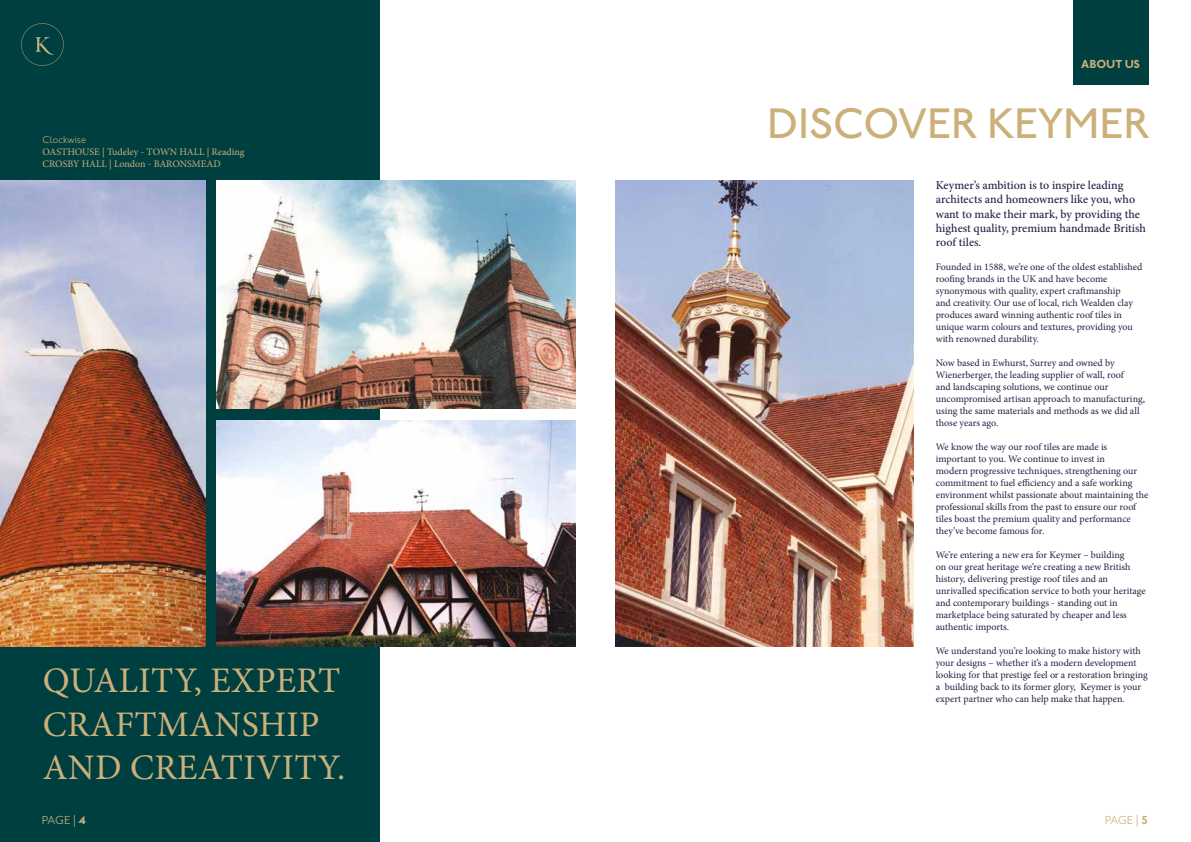
<style>
.page{position:relative;width:1191px;height:842px;background:#fff}
.page>*{position:absolute;margin:0;border:0;box-sizing:border-box;transform-origin:0 0}
.t1{font:500 44px "Johnston ITC Pro";color:#cbb07a}
.t2{font:36px/43.2px "Minion Pro";letter-spacing:.01em;color:#cbb07a}
.t3{font:500 12px/14.4px "Minion Pro";letter-spacing:-.005em;color:#231e45}
.t4{font:300 12px "Johnston ITC Pro";letter-spacing:-.02em;color:#cbb07a}
.t5{font:700 12px "Johnston ITC Pro";letter-spacing:-.015em;color:#cbb07a}
.t6{font:10px/12px "Minion Pro";letter-spacing:-.005em;color:#231e45}
.t7{font:10px/12px "Minion Pro";color:#cbb07a}
.t8{font:300 10px "Johnston ITC Pro";color:#cbb07a}
.s1{font-weight:700}
</style>
<div class="page">
<div style="left:1072px;top:0;width:76px;height:84px;background:#003f40"></div>
<div style="left:0;top:0;width:379px;height:842px;background:#003f40"></div>
<svg style="left:21px;top:23px;width:43px;height:43px"></svg>
<img style="left:0;top:180px;width:205px;height:467px">
<img style="left:615px;top:180px;width:298px;height:466px">
<img style="left:217px;top:180px;width:358px;height:228px">
<img style="left:217px;top:420px;width:358px;height:226px">
<p class="t8" style="left:43px;top:134px;width:45px">Clockwise</p>
<p class="t7" style="left:43px;top:146px;width:203px">OASTHOUSE | Tudeley - TOWN HALL | Reading<br>CROSBY HALL | London - BARONSMEAD</p>
<h2 class="t2" style="left:43px;top:659px;width:304px">QUALITY, EXPERT<br>CRAFTMANSHIP<br>AND CREATIVITY.</h2>
<p class="t5" style="left:1081px;top:57px;width:60px">ABOUT US</p>
<h1 class="t1" style="left:767px;top:97px;width:385px">DISCOVER KEYMER</h1>
<p class="t3" style="left:935px;top:178px;width:212px">Keymer’s ambition is to inspire leading architects and homeowners like you, who want to make their mark, by providing the highest quality, premium handmade British roof tiles.</p>
<p class="t6" style="left:935px;top:261px;width:208px">Founded in 1588, we’re one of the oldest established roofing brands in the UK and have become synonymous with quality, expert craftmanship<br>and creativity. Our use of local, rich Wealden clay produces award winning authentic roof tiles in unique warm colours and textures, providing you with renowned durability.</p>
<p class="t6" style="left:935px;top:357px;width:211px">Now based in Ewhurst, Surrey and owned by Wienerberger, the leading supplier of wall, roof<br>and landscaping solutions, we continue our uncompromised artisan approach to manufacturing, using the same materials and methods as we did all those years ago.</p>
<p class="t6" style="left:935px;top:441px;width:214px">We know the way our roof tiles are made is important to you. We continue to invest in<br>modern progressive techniques, strengthening our commitment to fuel efficiency and a safe working environment whilst passionate about maintaining the professional skills from the past to ensure our roof tiles boast the premium quality and performance they’ve become famous for.</p>
<p class="t6" style="left:935px;top:549px;width:211px">We’re entering a new era for Keymer – building<br>on our great heritage we’re creating a new British history, delivering prestige roof tiles and an unrivalled specification service to both your heritage and contemporary buildings - standing out in marketplace being saturated by cheaper and less authentic imports.</p>
<p class="t6" style="left:935px;top:645px;width:213px">We understand you’re looking to make history with your designs – whether it’s a modern development looking for that prestige feel or a restoration bringing a building back to its former glory, Keymer is your expert partner who can help make that happen.</p>
<p class="t4" style="left:42px;top:813px;width:45px">PAGE | <span class="s1">4</span></p>
<p class="t4" style="left:1104px;top:813px;width:45px">PAGE | <span class="s1">5</span></p>
</div>
